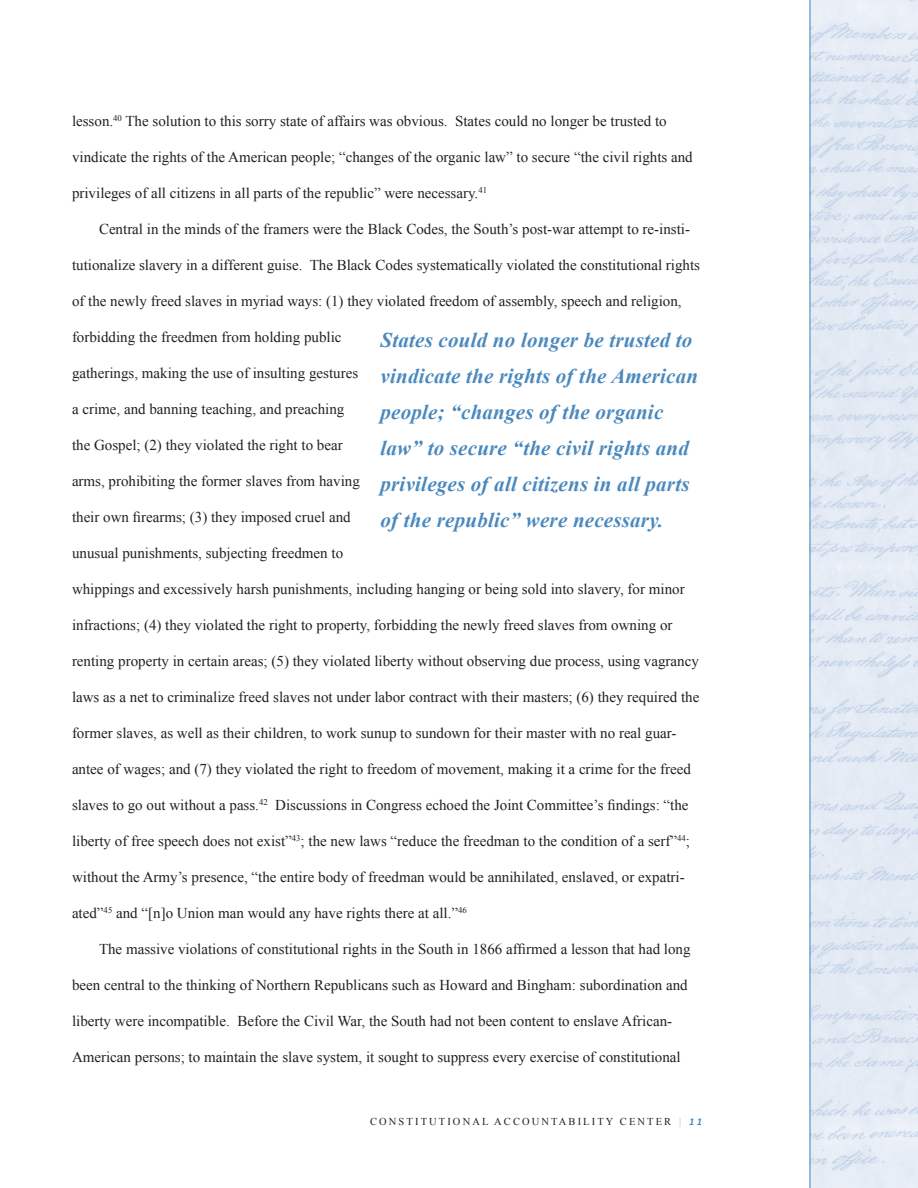
<style>
.page{position:relative;width:918px;height:1188px;background:#fff}
.page>*{position:absolute;margin:0;border:0;box-sizing:border-box;transform-origin:0 0}
.Pullquote{font:italic 700 21px/36px "Times New Roman";letter-spacing:.01em;color:#4a89be}
.Body_Copy{font:15px "Times New Roman";color:#231f20}
.t1{font:10.5px "Times New Roman";letter-spacing:.2em;color:#231f20}
.s1{font-family:"Calibri";color:#d1d2d4}
.s2{font-family:"Calibri";font-weight:700;font-style:italic;color:#4a89be}
</style>
<div class="page">
<img style="left:811px;top:0;width:107px;height:1188px">
<hr style="left:810px;top:0;width:1px;height:1188px;background:#4a89be">
<p class="Body_Copy" style="left:72px;top:111px;width:596px">lesson.<sup>40</sup> The solution to this sorry state of affairs was obvious. States could no longer be trusted to</p>
<p class="Body_Copy" style="left:72px;top:147px;width:622px">vindicate the rights of the American people; “changes of the organic law” to secure “the civil rights and</p>
<p class="Body_Copy" style="left:72px;top:183px;width:417px">privileges of all citizens in all parts of the republic” were necessary.<sup>41</sup></p>
<p class="Body_Copy" style="left:99px;top:219px;width:593px">Central in the minds of the framers were the Black Codes, the South’s post-war attempt to re-insti-</p>
<p class="Body_Copy" style="left:72px;top:255px;width:630px">tutionalize slavery in a different guise. The Black Codes systematically violated the constitutional rights</p>
<p class="Body_Copy" style="left:72px;top:291px;width:611px">of the newly freed slaves in myriad ways: (1) they violated freedom of assembly, speech and religion,</p>
<p class="Body_Copy" style="left:72px;top:327px;width:271px">forbidding the freedmen from holding public</p>
<p class="Body_Copy" style="left:72px;top:363px;width:288px">gatherings, making the use of insulting gestures</p>
<p class="Body_Copy" style="left:72px;top:399px;width:274px">a crime, and banning teaching, and preaching</p>
<p class="Body_Copy" style="left:72px;top:435px;width:272px">the Gospel; (2) they violated the right to bear</p>
<p class="Body_Copy" style="left:72px;top:471px;width:289px">arms, prohibiting the former slaves from having</p>
<p class="Body_Copy" style="left:72px;top:507px;width:280px">their own firearms; (3) they imposed cruel and</p>
<p class="Body_Copy" style="left:72px;top:543px;width:273px">unusual punishments, subjecting freedmen to</p>
<p class="Body_Copy" style="left:72px;top:579px;width:614px">whippings and excessively harsh punishments, including hanging or being sold into slavery, for minor</p>
<p class="Body_Copy" style="left:72px;top:615px;width:602px">infractions; (4) they violated the right to property, forbidding the newly freed slaves from owning or</p>
<p class="Body_Copy" style="left:72px;top:651px;width:628px">renting property in certain areas; (5) they violated liberty without observing due process, using vagrancy</p>
<p class="Body_Copy" style="left:72px;top:687px;width:629px">laws as a net to criminalize freed slaves not under labor contract with their masters; (6) they required the</p>
<p class="Body_Copy" style="left:72px;top:723px;width:606px">former slaves, as well as their children, to work sunup to sundown for their master with no real guar-</p>
<p class="Body_Copy" style="left:72px;top:759px;width:621px">antee of wages; and (7) they violated the right to freedom of movement, making it a crime for the freed</p>
<p class="Body_Copy" style="left:72px;top:795px;width:618px">slaves to go out without a pass.<sup>42</sup> Discussions in Congress echoed the Joint Committee’s findings: “the</p>
<p class="Body_Copy" style="left:72px;top:831px;width:620px">liberty of free speech does not exist”<sup>43</sup>; the new laws “reduce the freedman to the condition of a serf”<sup>44</sup>;</p>
<p class="Body_Copy" style="left:72px;top:867px;width:614px">without the Army’s presence, “the entire body of freedman would be annihilated, enslaved, or expatri-</p>
<p class="Body_Copy" style="left:72px;top:903px;width:396px">ated”<sup>45</sup> and “[n]o Union man would any have rights there at all.”<sup>46</sup></p>
<p class="Body_Copy" style="left:99px;top:939px;width:593px">The massive violations of constitutional rights in the South in 1866 affirmed a lesson that had long</p>
<p class="Body_Copy" style="left:72px;top:975px;width:617px">been central to the thinking of Northern Republicans such as Howard and Bingham: subordination and</p>
<p class="Body_Copy" style="left:72px;top:1011px;width:602px">liberty were incompatible. Before the Civil War, the South had not been content to enslave African-</p>
<p class="Body_Copy" style="left:72px;top:1047px;width:610px">American persons; to maintain the slave system, it sought to suppress every exercise of constitutional</p>
<p class="Pullquote" style="left:381px;top:322px;width:319px">States could no longer be trusted to vindicate the rights of the American people; “changes of the organic law” to secure “the civil rights and privileges of all citizens in all parts of the republic” were necessary.</p>
<p class="t1" style="left:370px;top:1114px;width:333px">CONSTITUTIONAL ACCOUNTABILITY CENTER <span class="s1">|</span> <span class="s2">11</span></p>
</div>
